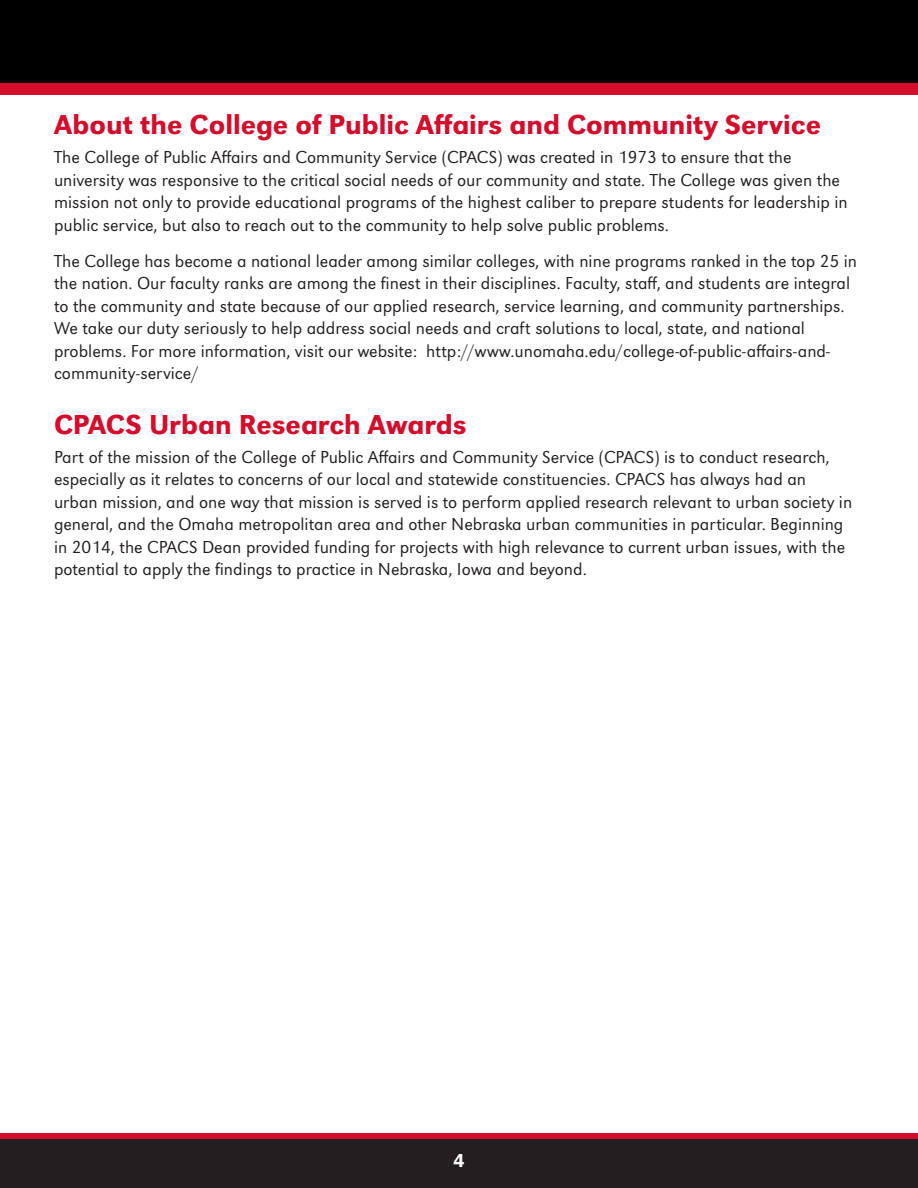
<style>
.page{position:relative;width:918px;height:1188px;background:#fff}
.page>*{position:absolute;margin:0;border:0;box-sizing:border-box;transform-origin:0 0}
.t1{font:500 28.5px "URW Grotesk";color:#d30d2b}
.t2{font:500 19.5px "URW Grotesk";color:#fff}
.body{font:300 18px/22.5px "URW Grotesk";color:#231f20}
</style>
<div class="page">
<svg style="left:0;top:0;width:918px;height:95px;fill:#000"></svg>
<svg style="left:0;top:1133px;width:918px;height:55px"></svg>
<p class="t1" style="left:54px;top:108px;width:769px">About the College of Public Affairs and Community Service</p>
<p class="body" style="left:54px;top:146px;width:795px">The College of Public Affairs and Community Service (CPACS) was created in 1973 to ensure that the university was responsive to the critical social needs of our community and state. The College was given the mission not only to provide educational programs of the highest caliber to prepare students for leadership in public service, but also to reach out to the community to help solve public problems.</p>
<p class="body" style="left:54px;top:249px;width:805px">The College has become a national leader among similar colleges, with nine programs ranked in the top 25 in the nation. Our faculty ranks are among the finest in their disciplines. Faculty, staff, and students are integral to the community and state because of our applied research, service learning, and community partnerships.<br>We take our duty seriously to help address social needs and craft solutions to local, state, and national problems. For more information, visit our website: http://www.unomaha.edu/college-of-public-affairs-and&shy;community-service/</p>
<p class="t1" style="left:54px;top:407px;width:414px">CPACS Urban Research Awards</p>
<p class="body" style="left:54px;top:446px;width:800px">Part of the mission of the College of Public Affairs and Community Service (CPACS) is to conduct research, especially as it relates to concerns of our local and statewide constituencies. CPACS has always had an urban mission, and one way that mission is served is to perform applied research relevant to urban society in general, and the Omaha metropolitan area and other Nebraska urban communities in particular. Beginning in 2014, the CPACS Dean provided funding for projects with high relevance to current urban issues, with the potential to apply the findings to practice in Nebraska, Iowa and beyond.</p>
<p class="t2" style="left:453px;top:1149px;width:13px">4</p>
</div>
